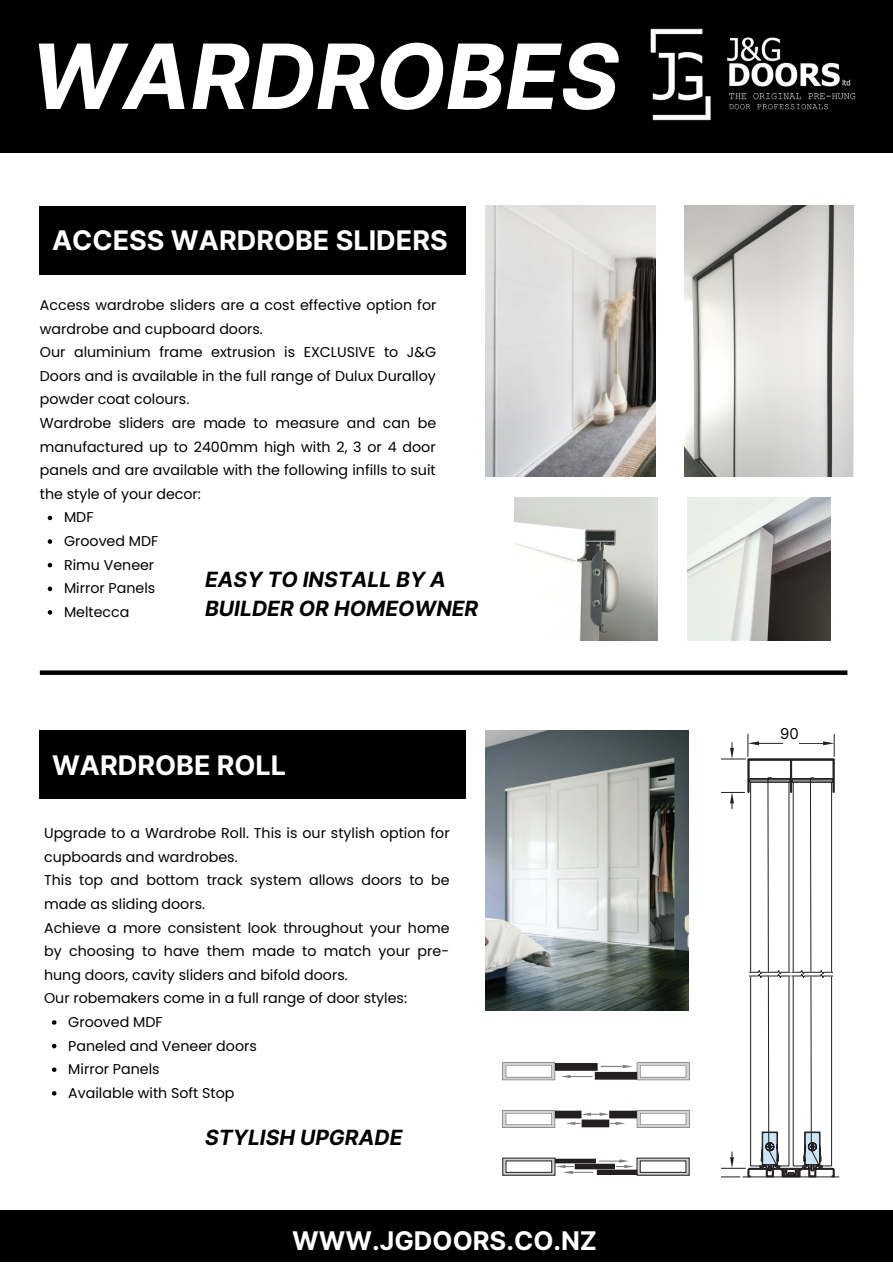
<style>
.page{position:relative;width:893px;height:1264px;background:#fff}
.page>*{position:absolute;margin:0;border:0;box-sizing:border-box;transform-origin:0 0}
.t1{font:italic 700 89.85px "Inter";color:#fff}
.t2{font:700 27px "Inter";color:#fff}
.t3{font:700 25.65px "Inter";color:#fff}
.t4{font:italic 700 21px/29.2px "Inter";color:#000}
.t5{font:15px "Inter";color:#000}
.t6{font:14.25px/23.5px "Poppins";color:#000}
</style>
<div class="page">
<img style="left:485px;top:730px;width:203px;height:280px">
<div style="left:0;top:1210px;width:892px;height:51px;background:#000"></div>
<div style="left:0;top:0;width:892px;height:152px;background:#000"></div>
<img style="left:650px;top:28px;width:206px;height:93px">
<img style="left:684px;top:206px;width:169px;height:271px">
<img style="left:515px;top:497px;width:142px;height:143px">
<img style="left:687px;top:497px;width:143px;height:143px">
<hr style="left:742px;top:1176px;width:97px;height:1px;background:#231f20">
<svg style="left:721px;top:734px;width:113px;height:443px"></svg>
<div style="left:785px;top:738px;width:12px;height:12px;background:#fff"></div>
<svg style="left:502px;top:1062px;width:187px;height:18px"></svg>
<svg style="left:502px;top:1110px;width:187px;height:17px"></svg>
<div style="left:555px;top:1158px;width:40px;height:5px;border:1px solid #231f20"></div>
<svg style="left:504px;top:1159px;width:49px;height:14px"></svg>
<div style="left:506px;top:1160px;width:45px;height:12px;background:#fff"></div>
<svg style="left:556px;top:1157px;width:133px;height:18px"></svg>
<div style="left:40px;top:670px;width:807px;height:5px;background:#000"></div>
<img style="left:485px;top:206px;width:170px;height:271px">
<div style="left:40px;top:206px;width:426px;height:68px;background:#000"></div>
<div style="left:40px;top:730px;width:426px;height:69px;background:#000"></div>
<div style="left:719px;top:762px;width:27px;height:25px;background:#fff"></div>
<svg style="left:48px;top:515px;width:4px;height:5px"></svg>
<svg style="left:48px;top:539px;width:4px;height:5px"></svg>
<svg style="left:48px;top:563px;width:4px;height:4px"></svg>
<svg style="left:48px;top:586px;width:4px;height:5px"></svg>
<svg style="left:48px;top:610px;width:4px;height:4px"></svg>
<svg style="left:52px;top:1020px;width:4px;height:4px"></svg>
<svg style="left:52px;top:1043px;width:4px;height:5px"></svg>
<svg style="left:52px;top:1067px;width:4px;height:4px"></svg>
<svg style="left:52px;top:1091px;width:4px;height:4px"></svg>
<div style="left:717px;top:1124px;width:27px;height:25px;background:#fff"></div>
<h1 class="t1" style="left:30px;top:23px;width:590px">WARDROBES</h1>
<h2 class="t2" style="left:52px;top:224px;width:397px">ACCESS WARDROBE SLIDERS</h2>
<p class="t6" style="left:40px;top:293px;width:398px">Access wardrobe sliders are a cost effective option for wardrobe and cupboard doors.<br>Our aluminium frame extrusion is EXCLUSIVE to J&amp;G Doors and is available in the full range of Dulux Duralloy powder coat colours.<br>Wardrobe sliders are made to measure and can be manufactured up to 2400mm high with 2, 3 or 4 door panels and are available with the following infills to suit the style of your decor:</p>
<p class="t6" style="left:64px;top:505px;width:96px">MDF<br>Grooved MDF<br>Rimu Veneer<br>Mirror Panels<br>Meltecca</p>
<h3 class="t4" style="left:205px;top:564px;width:275px">EASY TO INSTALL BY A<br>BUILDER OR HOMEOWNER</h3>
<h2 class="t2" style="left:52px;top:748px;width:236px">WARDROBE ROLL</h2>
<p class="t6" style="left:44px;top:821px;width:407px">Upgrade to a Wardrobe Roll. This is our stylish option for cupboards and wardrobes.<br>This top and bottom track system allows doors to be made as sliding doors.<br>Achieve a more consistent look throughout your home by choosing to have them made to match your pre&shy;hung doors, cavity sliders and bifold doors.<br>Our robemakers come in a full range of door styles:</p>
<p class="t6" style="left:68px;top:1010px;width:190px">Grooved MDF<br>Paneled and Veneer doors<br>Mirror Panels<br>Available with Soft Stop</p>
<h3 class="t4" style="left:205px;top:1122px;width:199px">STYLISH UPGRADE</h3>
<h3 class="t3" style="left:292px;top:1224px;width:306px">WWW.JGDOORS.CO.NZ</h3>
<p class="t5" style="left:780px;top:724px;width:20px">90</p>
</div>
